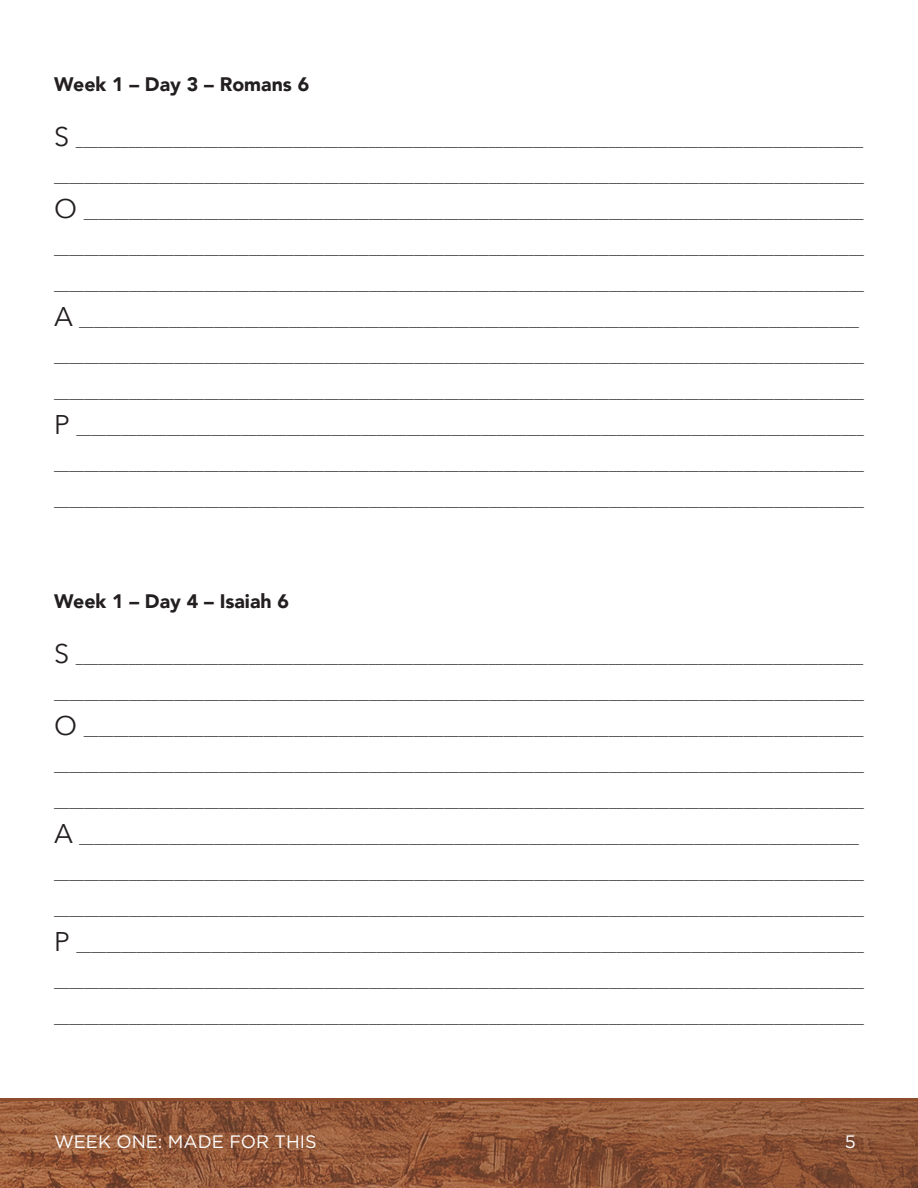
<style>
.page{position:relative;width:918px;height:1188px;background:#fff}
.page>*{position:absolute;margin:0;border:0;box-sizing:border-box;transform-origin:0 0}
.t1{font:900 19.5px "Avenir";color:#231f20}
.t2{font:18px "Gotham";color:#fff}
.t3{font:15px "Avenir Next";color:#231f20}
.s1{font-size:27px}
</style>
<div class="page">
<div style="left:0;top:1098px;width:918px;height:90px;background:linear-gradient(to right,#8b4d2c,#8b4d2c)"></div>
<img style="left:0;top:1102px;width:918px;height:86px">
<p class="t1" style="left:54px;top:67px;width:257px">Week 1 – Day 3 – Romans 6</p>
<p class="t3" style="left:54px;top:128px;width:811px"><span class="s1">S</span> _________________________________________________________________________________________________________</p>
<p class="t3" style="left:54px;top:164px;width:811px">____________________________________________________________________________________________________________</p>
<p class="t3" style="left:54px;top:200px;width:811px"><span class="s1">O</span> ________________________________________________________________________________________________________</p>
<p class="t3" style="left:54px;top:236px;width:811px">____________________________________________________________________________________________________________</p>
<p class="t3" style="left:54px;top:272px;width:811px">____________________________________________________________________________________________________________</p>
<p class="t3" style="left:54px;top:308px;width:807px"><span class="s1">A</span> ________________________________________________________________________________________________________</p>
<p class="t3" style="left:54px;top:344px;width:811px">____________________________________________________________________________________________________________</p>
<p class="t3" style="left:54px;top:380px;width:811px">____________________________________________________________________________________________________________</p>
<p class="t3" style="left:54px;top:416px;width:811px"><span class="s1">P</span> _________________________________________________________________________________________________________</p>
<p class="t3" style="left:54px;top:452px;width:811px">____________________________________________________________________________________________________________</p>
<p class="t3" style="left:54px;top:488px;width:811px">____________________________________________________________________________________________________________</p>
<p class="t1" style="left:54px;top:585px;width:237px">Week 1 – Day 4 – Isaiah 6</p>
<p class="t3" style="left:54px;top:645px;width:811px"><span class="s1">S</span> _________________________________________________________________________________________________________</p>
<p class="t3" style="left:54px;top:681px;width:811px">____________________________________________________________________________________________________________</p>
<p class="t3" style="left:54px;top:717px;width:811px"><span class="s1">O</span> ________________________________________________________________________________________________________</p>
<p class="t3" style="left:54px;top:753px;width:811px">____________________________________________________________________________________________________________</p>
<p class="t3" style="left:54px;top:789px;width:811px">____________________________________________________________________________________________________________</p>
<p class="t3" style="left:54px;top:825px;width:807px"><span class="s1">A</span> ________________________________________________________________________________________________________</p>
<p class="t3" style="left:54px;top:861px;width:811px">____________________________________________________________________________________________________________</p>
<p class="t3" style="left:54px;top:897px;width:811px">____________________________________________________________________________________________________________</p>
<p class="t3" style="left:54px;top:933px;width:811px"><span class="s1">P</span> _________________________________________________________________________________________________________</p>
<p class="t3" style="left:54px;top:969px;width:811px">____________________________________________________________________________________________________________</p>
<p class="t3" style="left:54px;top:1005px;width:811px">____________________________________________________________________________________________________________</p>
<p class="t2" style="left:54px;top:1131px;width:264px">WEEK ONE: MADE FOR THIS</p>
<p class="t2" style="left:845px;top:1131px;width:13px">5</p>
</div>
